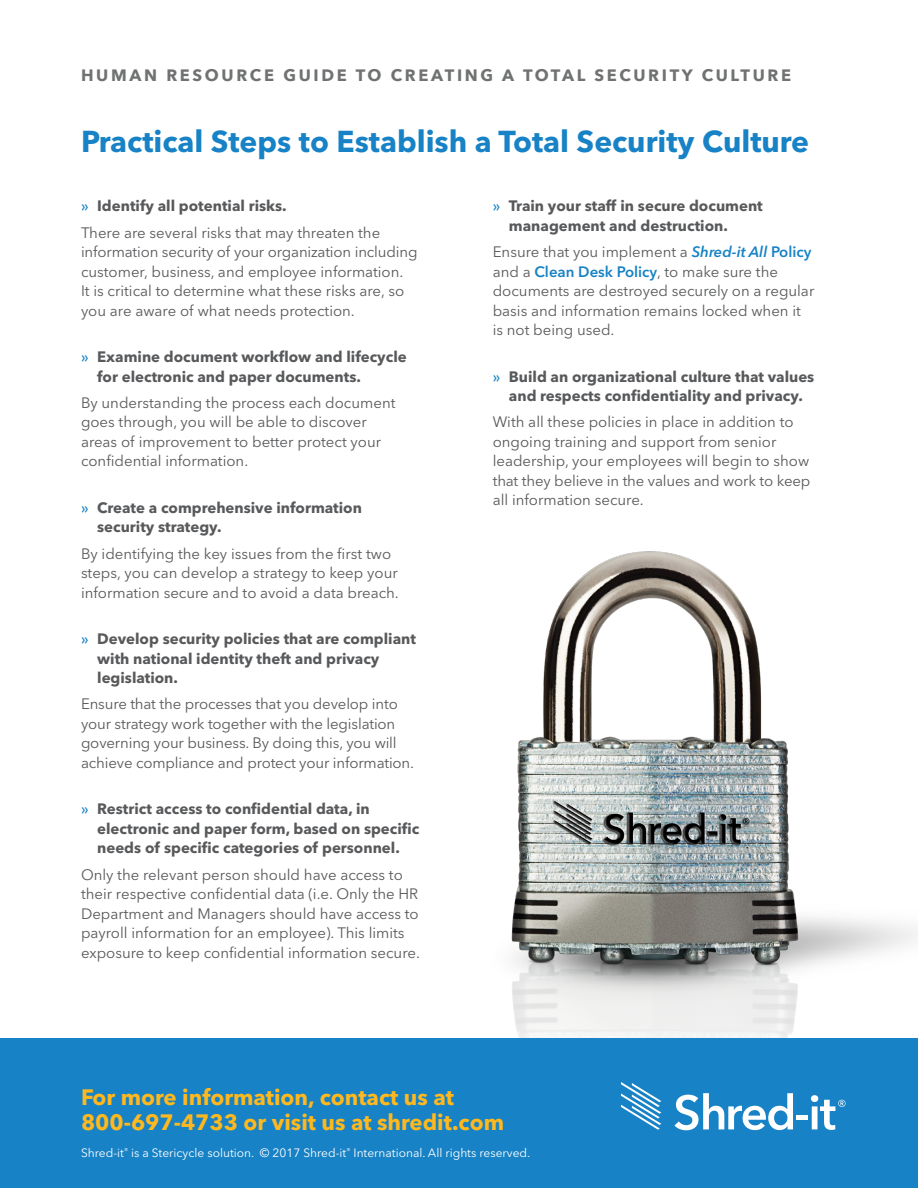
<style>
.page{position:relative;width:918px;height:1188px;background:#fff}
.page>*{position:absolute;margin:0;border:0;box-sizing:border-box;transform-origin:0 0}
.t1{font:700 30px "Avenir Next LT Pro";color:#1782c5}
.t2{font:700 22.05px/24.6px "Avenir Next LT Pro";color:#ffb81d}
.t3{font:700 16.5px "Avenir Next";letter-spacing:.16em;color:#707272}
.t4{font:15px/19.5px "Avenir Next LT Pro";color:#58595b}
.t5{font:700 15px/19.5px "Avenir Next LT Pro";color:#58595b}
.t6{font:12px "Avenir Next LT Pro";color:#fff}
.s1{font-weight:500;color:#1782c5}
.s2{font-weight:700}
.s3{font-weight:600;font-style:italic;color:#1782c5}
.s4{font-weight:600;color:#1782c5}
</style>
<div class="page">
<img style="left:385px;top:551px;width:533px;height:488px">
<div style="left:0;top:1039px;width:918px;height:149px;background:#1782c5"></div>
<svg style="left:621px;top:1082px;width:40px;height:48px"></svg>
<svg style="left:674px;top:1093px;width:119px;height:37px"></svg>
<div style="left:797px;top:1115px;width:11px;height:5px;background:#fff"></div>
<svg style="left:811px;top:1095px;width:35px;height:35px"></svg>
<p class="t3" style="left:81px;top:61px;width:712px">HUMAN RESOURCE GUIDE TO CREATING A TOTAL SECURITY CULTURE</p>
<h1 class="t1" style="left:81px;top:123px;width:730px">Practical Steps to Establish a Total Security Culture</h1>
<p class="t4" style="left:81px;top:193px;width:301px;line-height:26.2px"><span class="s1">»</span> <span class="s2">Identify all potential risks.<br></span>There are several risks that may threaten the</p>
<p class="t4" style="left:81px;top:242px;width:338px">information security of your organization including customer, business, and employee information.<br>It is critical to determine what these risks are, so you are aware of what needs protection.</p>
<p class="t5" style="left:97px;top:347px;width:311px;text-indent:-16px"><span class="s1">»</span> Examine document workflow and lifecycle for electronic and paper documents.</p>
<p class="t4" style="left:81px;top:393px;width:316px">By understanding the process each document goes through, you will be able to discover areas of improvement to better protect your confidential information.</p>
<p class="t5" style="left:97px;top:498px;width:266px;text-indent:-16px"><span class="s1">»</span> Create a comprehensive information security strategy.</p>
<p class="t4" style="left:81px;top:544px;width:319px">By identifying the key issues from the first two steps, you can develop a strategy to keep your information secure and to avoid a data breach.</p>
<p class="t5" style="left:97px;top:629px;width:320px;text-indent:-16px"><span class="s1">»</span> Develop security policies that are compliant with national identity theft and privacy legislation.</p>
<p class="t4" style="left:81px;top:694px;width:335px">Ensure that the processes that you develop into your strategy work together with the legislation governing your business. By doing this, you will achieve compliance and protect your information.</p>
<p class="t5" style="left:97px;top:799px;width:324px;text-indent:-16px"><span class="s1">»</span> Restrict access to confidential data, in electronic and paper form, based on specific needs of specific categories of personnel.</p>
<p class="t4" style="left:81px;top:865px;width:340px">Only the relevant person should have access to their respective confidential data (i.e. Only the HR Department and Managers should have access to payroll information for an employee). This limits exposure to keep confidential information secure.</p>
<p class="t5" style="left:509px;top:196px;width:255px;text-indent:-16px"><span class="s1">»</span> Train your staff in secure document management and destruction.</p>
<p class="t4" style="left:493px;top:242px;width:323px">Ensure that you implement a <span class="s3">Shred-it All</span> <span class="s4">Policy </span>and a <span class="s4">Clean Desk Policy</span>, to make sure the documents are destroyed securely on a regular basis and information remains locked when it is not being used.</p>
<p class="t5" style="left:493px;top:367px;width:323px;text-align:center"><span class="s1">»</span> Build an organizational culture that values and respects confidentiality and privacy.</p>
<p class="t4" style="left:493px;top:412px;width:319px">With all these policies in place in addition to ongoing training and support from senior leadership, your employees will begin to show that they believe in the values and work to keep all information secure.</p>
<h2 class="t2" style="left:81px;top:1085px;width:425px">For more information, contact us at<br>800-697-4733 or visit us at shredit.com</h2>
<p class="t6" style="left:81px;top:1145px;width:451px">Shred-it<sup>®</sup> is a Stericycle solution. © 2017 Shred-it<sup>®</sup> International. All rights reserved.</p>
</div>
